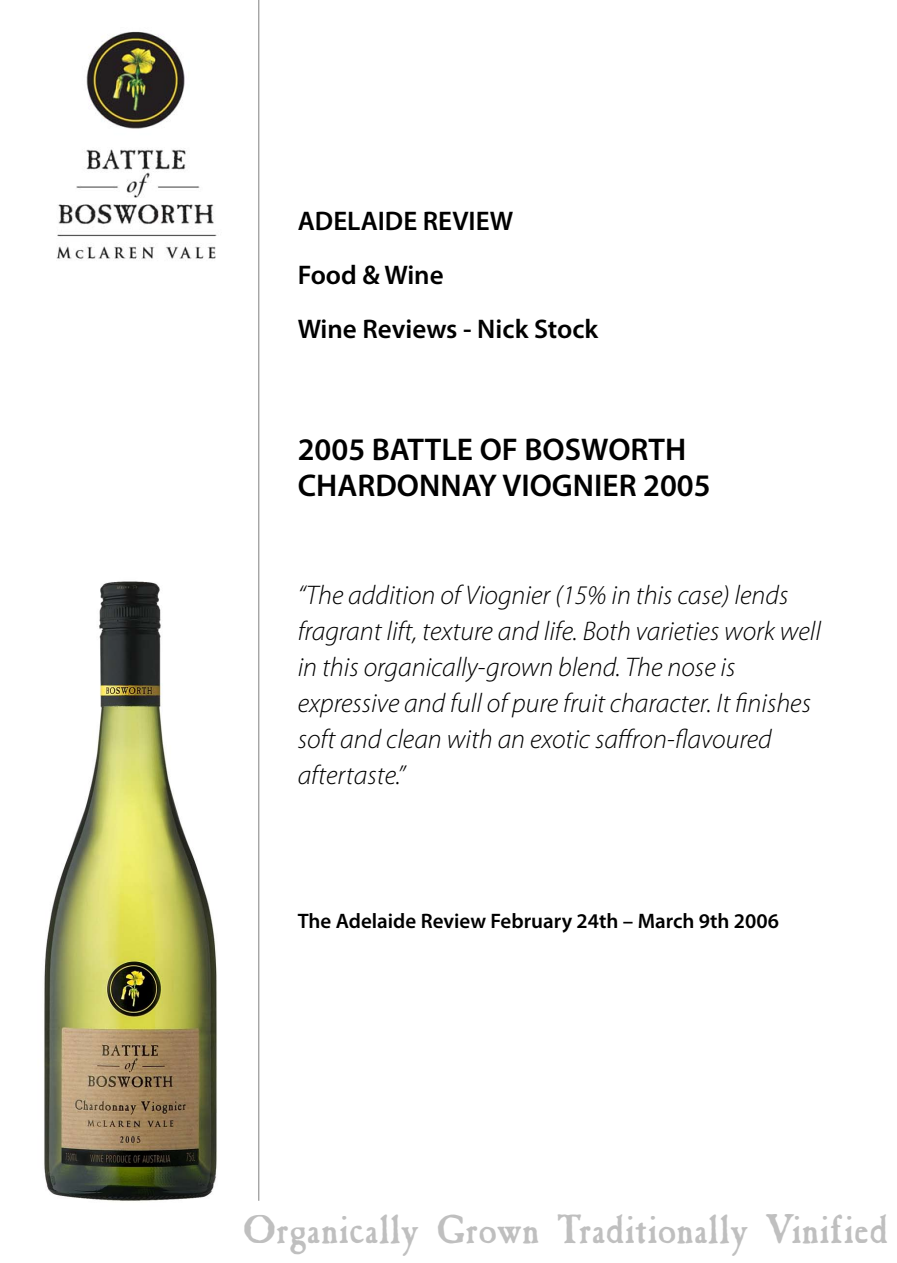
<style>
.page{position:relative;width:897px;height:1263px;background:#fff}
.page>*{position:absolute;margin:0;border:0;box-sizing:border-box;transform-origin:0 0}
.t1{font:39.75px "Caslon Antique VL";letter-spacing:.01em;color:#bfbfbf}
.t2{font:600 31.5px/36px "Myriad Pro";color:#000}
.t3{font:italic 300 27px/36px "Myriad Pro";color:#000}
.t4{font:600 27px/54px "Myriad Pro";color:#000}
.t5{font:600 21px "Myriad Pro";color:#000}
</style>
<div class="page">
<img style="left:44px;top:581px;width:173px;height:621px">
<svg style="left:258px;top:0;width:1px;height:1201px"></svg>
<img style="left:56px;top:31px;width:161px;height:230px">
<p class="t4" style="left:298px;top:194px;width:302px">ADELAIDE REVIEW<br>Food &amp; Wine<br>Wine Reviews - Nick Stock</p>
<p class="t2" style="left:298px;top:432px;width:414px">2005 BATTLE OF BOSWORTH<br>CHARDONNAY VIOGNIER 2005</p>
<p class="t3" style="left:298px;top:578px;width:525px">“The addition of Viognier (15% in this case) lends fragrant lift, texture and life. Both varieties work well in this organically-grown blend. The nose is expressive and full of pure fruit character. It finishes soft and clean with an exotic saffron-flavoured aftertaste.”</p>
<p class="t5" style="left:298px;top:910px;width:483px">The Adelaide Review February 24th – March 9th 2006</p>
<h1 class="t1" style="left:243px;top:1205px;width:646px">Organically Grown Traditionally Vinified</h1>
</div>
